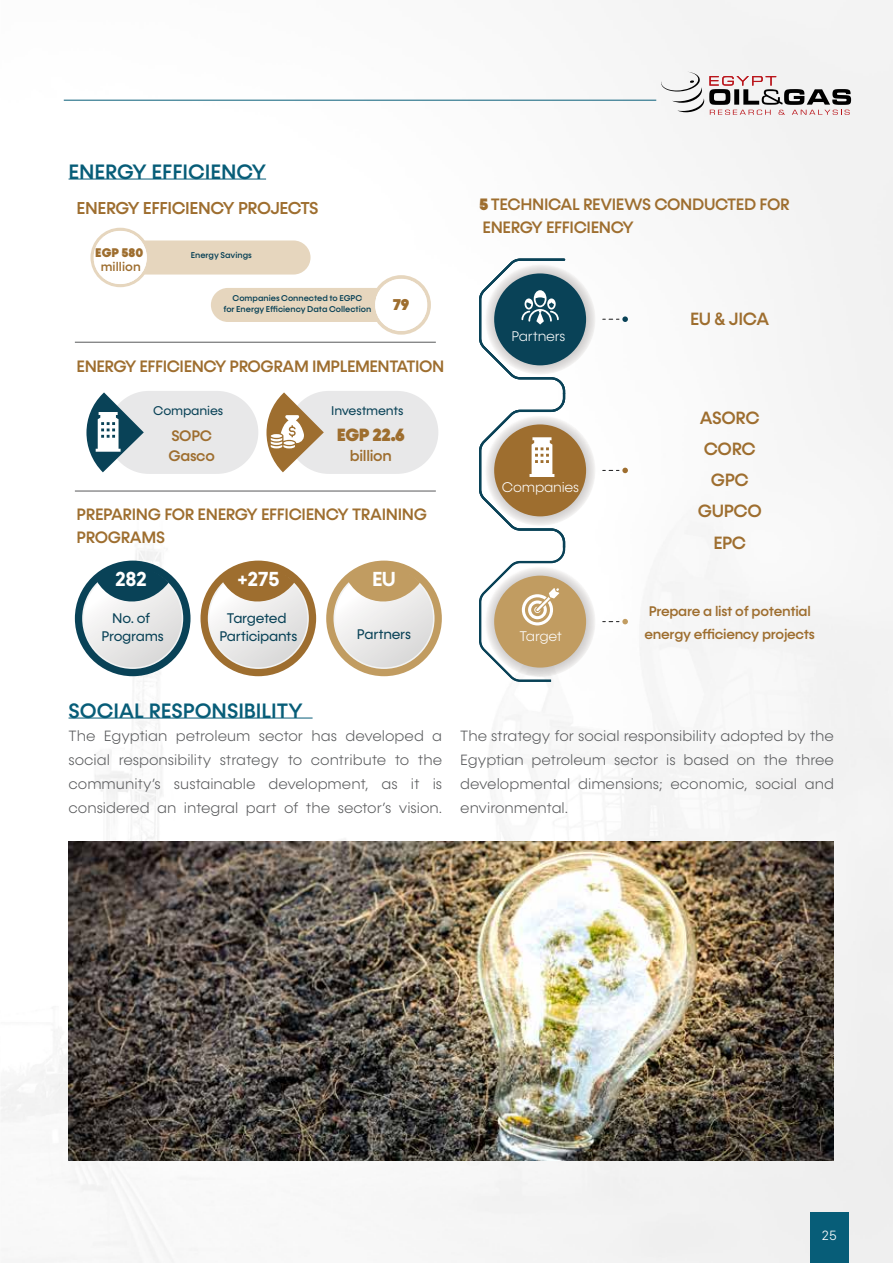
<style>
.page{position:relative;width:893px;height:1263px;background:#fff}
.page>*{position:absolute;margin:0;border:0;box-sizing:border-box;transform-origin:0 0}
.t1{font:500 21px "Konnect";color:#075d78}
.t2{font:600 20.4px "Konnect";letter-spacing:-.02em;color:#fff}
.t3{font:500 17.85px/31.2px "Konnect";letter-spacing:-.02em;color:#9e6e2f;text-align:center}
.t4{font:900 17.85px "Konnect";color:#9e6e2f}
.t5{font:500 17.4px "Konnect";letter-spacing:-.02em;color:#9e6e2f}
.t6{font:500 16.65px/22.4px "Konnect";letter-spacing:-.02em;color:#9e6e2f}
.t7{font:900 15.75px "Konnect";color:#9e6e2f}
.t8{font:500 15.3px/20.4px "Konnect";letter-spacing:-.02em;color:#9e6e2f}
.t9{font:300 15px/24px "Konnect";color:#58595b;text-align:justify}
.t10{font:500 14.1px/23.1px "Konnect";letter-spacing:-.02em;color:#9e6e2f}
.t11{font:14.1px/17.9px "Konnect";letter-spacing:-.015em;color:#094257;text-align:center}
.t12{font:300 14.1px "Konnect";letter-spacing:-.015em;color:#fff}
.t13{font:300 13.5px "Konnect";color:#fff}
.t14{font:12.75px "Konnect";letter-spacing:-.01em;color:#094257}
.t15{font:500 12.6px "Konnect";letter-spacing:.005em;color:#9e6e2f}
.t16{font:900 12.6px "Konnect";letter-spacing:.01em;color:#9e6e2f}
.t17{font:500 8.55px/10.5px "Konnect";color:#094257;text-align:center}
.s1{font-weight:900}
</style>
<div class="page">
<img style="left:0;top:0;width:893px;height:1263px">
<hr style="left:64px;top:100px;width:592px;height:1px;background:#075d78">
<div style="left:810px;top:1212px;width:38px;height:51px;background:#075d78"></div>
<svg style="left:660px;top:72px;width:191px;height:43px"></svg>
<hr style="left:69px;top:179px;width:197px;height:1px;background:#075d78">
<hr style="left:69px;top:718px;width:244px;height:1px;background:#075d78">
<hr style="left:75px;top:342px;width:361px;height:1px;background:#58595b">
<hr style="left:75px;top:491px;width:361px;height:1px;background:#58595b">
<div style="left:107px;top:391px;width:151px;height:83px;background:#e8e8e9;border-radius:42px"></div>
<div style="left:287px;top:391px;width:151px;height:83px;background:#e8e8e9;border-radius:42px"></div>
<svg style="left:266px;top:392px;width:58px;height:80px"></svg>
<svg style="left:271px;top:434px;width:11px;height:4px"></svg>
<svg style="left:86px;top:392px;width:58px;height:80px"></svg>
<svg style="left:603px;top:316px;width:25px;height:6px"></svg>
<svg style="left:603px;top:468px;width:25px;height:5px"></svg>
<svg style="left:603px;top:619px;width:25px;height:5px"></svg>
<svg style="left:479px;top:258px;width:116px;height:424px"></svg>
<div style="left:75px;top:561px;width:115px;height:115px;background:#094257;border-radius:50%"></div>
<svg style="left:82px;top:568px;width:101px;height:101px"></svg>
<div style="left:84px;top:569px;width:98px;height:98px;background:linear-gradient(to right,#f4f4f3,#dddcdc);border-radius:49px"></div>
<svg style="left:97px;top:562px;width:72px;height:47px"></svg>
<div style="left:201px;top:561px;width:115px;height:115px;background:#9e6e2f;border-radius:50%"></div>
<svg style="left:208px;top:568px;width:101px;height:101px"></svg>
<div style="left:209px;top:569px;width:98px;height:98px;background:linear-gradient(to right,#f5f4f4,#dddcdc);border-radius:49px"></div>
<svg style="left:222px;top:562px;width:72px;height:47px"></svg>
<div style="left:326px;top:561px;width:116px;height:115px;background:#c19c61;border-radius:50%"></div>
<svg style="left:333px;top:568px;width:102px;height:101px"></svg>
<div style="left:335px;top:569px;width:98px;height:98px;background:linear-gradient(to right,#f5f4f4,#dddcdc);border-radius:49px"></div>
<svg style="left:348px;top:562px;width:72px;height:47px"></svg>
<svg style="left:90px;top:228px;width:60px;height:59px"></svg>
<svg style="left:371px;top:275px;width:60px;height:60px"></svg>
<svg style="left:94px;top:231px;width:333px;height:100px"></svg>
<img style="left:68px;top:842px;width:766px;height:319px">
<h1 class="t1" style="left:69px;top:160px;width:199px">ENERGY EFFICIENCY</h1>
<p class="t5" style="left:77px;top:198px;width:243px">ENERGY EFFICIENCY PROJECTS</p>
<p class="t17" style="left:191px;top:250px;width:63px">Energy Savings</p>
<p class="t17" style="left:223px;top:293px;width:149px">Companies Connected to EGPC<br>for Energy E-ciency Data Collection</p>
<p class="t7" style="left:393px;top:295px;width:18px">79</p>
<p class="t16" style="left:95px;top:245px;width:50px">EGP 580</p>
<p class="t15" style="left:101px;top:259px;width:41px">million</p>
<p class="t6" style="left:77px;top:355px;width:369px">ENERGY EFFICIENCY PROGRAM IMPLEMENTATION</p>
<p class="t14" style="left:153px;top:403px;width:72px">Companies</p>
<p class="t14" style="left:331px;top:403px;width:74px">Investments</p>
<p class="t8" style="left:169px;top:426px;width:48px">SOPC<br>Gasco</p>
<p class="t4" style="left:337px;top:424px;width:69px">EGP 22.6</p>
<p class="t8" style="left:350px;top:446px;width:43px">billion</p>
<p class="t6" style="left:77px;top:504px;width:352px">PREPARING FOR ENERGY EFFICIENCY TRAINING<br>PROGRAMS</p>
<h2 class="t2" style="left:115px;top:567px;width:33px">282</h2>
<h2 class="t2" style="left:237px;top:567px;width:44px">+275</h2>
<h2 class="t2" style="left:372px;top:567px;width:25px">EU</h2>
<p class="t11" style="left:102px;top:610px;width:64px">No. of<br>Programs</p>
<p class="t11" style="left:219px;top:610px;width:79px">Targeted<br>Participants</p>
<h1 class="t1" style="left:69px;top:699px;width:236px">SOCIAL RESPONSIBILITY</h1>
<p class="t11" style="left:357px;top:625px;width:56px">Partners</p>
<p class="t6" style="left:479px;top:194px;width:312px"><span class="s1">5</span> TECHNICAL REVIEWS CONDUCTED FOR<br>ENERGY EFFICIENCY</p>
<p class="t12" style="left:511px;top:328px;width:56px">Partners</p>
<p class="t12" style="left:502px;top:479px;width:79px">Companies</p>
<p class="t12" style="left:519px;top:628px;width:44px">Target</p>
<p class="t3" style="left:690px;top:303px;width:81px">EU &amp; JICA</p>
<p class="t3" style="left:698px;top:402px;width:65px">ASORC<br>CORC<br>GPC<br>GUPCO<br>EPC</p>
<p class="t10" style="left:645px;top:600px;width:172px">Prepare a list of potential energy e-ciency projects</p>
<p class="t9" style="left:69px;top:724px;width:375px">The Egyptian petroleum sector has developed a social responsibility strategy to contribute to the community’s sustainable development, as it is considered an integral part of the sector’s vision.</p>
<p class="t9" style="left:460px;top:724px;width:375px">The strategy for social responsibility adopted by the Egyptian petroleum sector is based on the three developmental dimensions; economic, social and environmental.</p>
<p class="t13" style="left:822px;top:1228px;width:16px">25</p>
</div>
